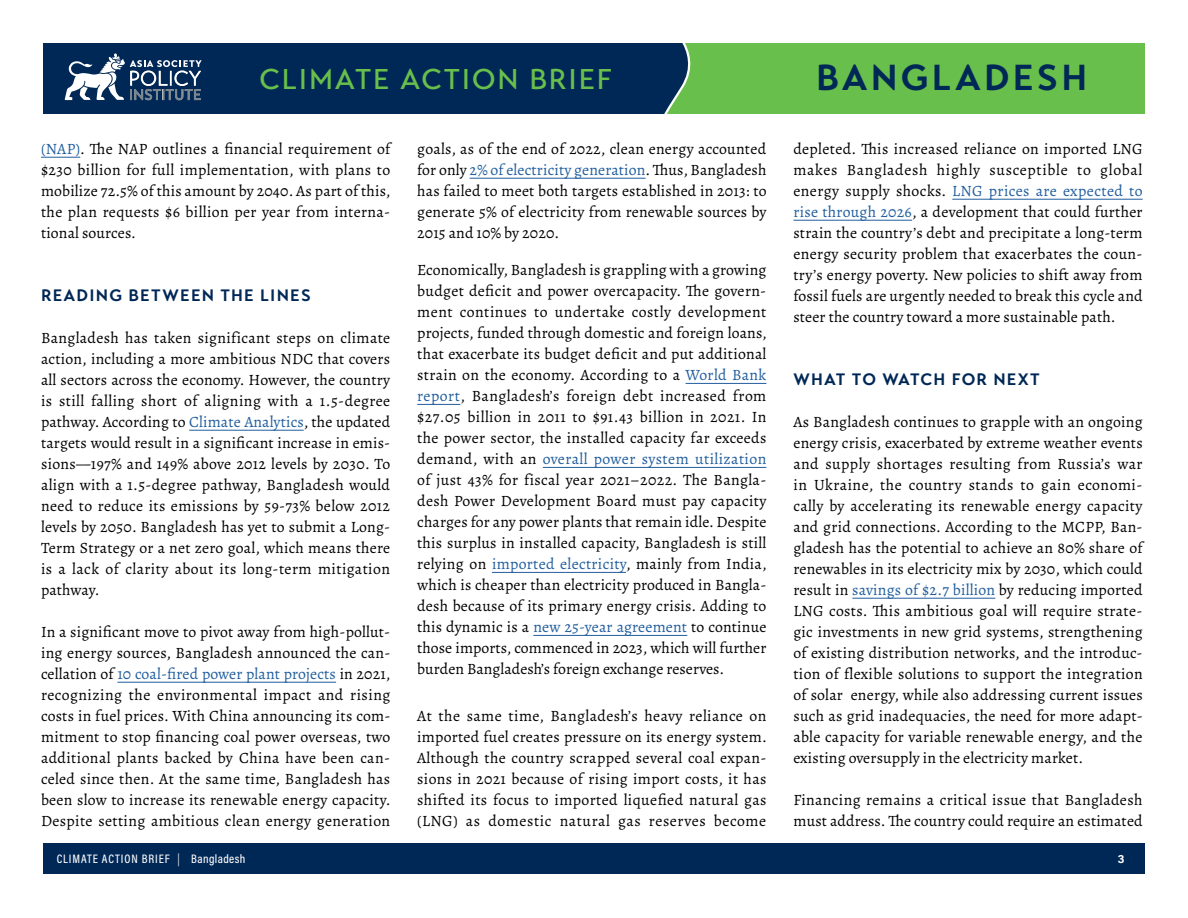
<style>
.page{position:relative;width:1188px;height:918px;background:#fff}
.page>*{position:absolute;margin:0;border:0;box-sizing:border-box;transform-origin:0 0}
.t1{font:700 36px "Transat Text";letter-spacing:.09em;color:#002856}
.t2{font:500 28.5px "Transat Text";letter-spacing:.065em;color:#68bf4b}
.t3{font:700 16.5px "Transat Text";letter-spacing:.075em;color:#002856}
.t4{font:15.75px/21px "Alegreya";letter-spacing:.015em;color:#000;text-align:justify}
.t5{font:500 12.3px "Acumin Pro Cond";letter-spacing:.07em;color:#fff}
.t6{font:700 12px "Acumin Pro";color:#fff}
.s1{color:#215e9e}
.s2{font-weight:300}
</style>
<div class="page">
<div style="left:43px;top:843px;width:1102px;height:31px;background:#002856"></div>
<div style="left:635px;top:43px;width:510px;height:71px;background:#68bf4b"></div>
<svg style="left:654px;top:43px;width:37px;height:71px"></svg>
<div style="left:43px;top:43px;width:611px;height:71px;background:#002856"></div>
<svg style="left:64px;top:53px;width:138px;height:48px"></svg>
<hr style="left:41px;top:157px;width:39px;height:1px;background:#215e9e">
<hr style="left:189px;top:430px;width:115px;height:1px;background:#215e9e">
<hr style="left:117px;top:682px;width:219px;height:1px;background:#215e9e">
<hr style="left:470px;top:178px;width:176px;height:1px;background:#215e9e">
<hr style="left:686px;top:383px;width:80px;height:1px;background:#215e9e">
<hr style="left:417px;top:404px;width:43px;height:1px;background:#215e9e">
<hr style="left:543px;top:467px;width:223px;height:1px;background:#215e9e">
<hr style="left:492px;top:572px;width:134px;height:1px;background:#215e9e">
<hr style="left:533px;top:635px;width:154px;height:1px;background:#215e9e">
<hr style="left:952px;top:199px;width:191px;height:1px;background:#215e9e">
<hr style="left:793px;top:220px;width:119px;height:1px;background:#215e9e">
<hr style="left:852px;top:598px;width:143px;height:1px;background:#215e9e">
<h2 class="t2" style="left:259px;top:62px;width:354px">CLIMATE ACTION BRIEF</h2>
<p class="t4" style="left:41px;top:138px;width:351px"><span class="s1">(NAP)</span>. The NAP outlines a financial requirement of $230 billion for full implementation, with plans to mobilize 72.5% of this amount by 2040. As part of this, the plan requests $6 billion per year from interna&shy;tional sources.</p>
<p class="t3" style="left:41px;top:285px;width:271px">READING BETWEEN THE LINES</p>
<p class="t4" style="left:41px;top:327px;width:351px">Bangladesh has taken significant steps on climate action, including a more ambitious NDC that covers all sectors across the economy. However, the country is still falling short of aligning with a 1.5-degree pathway. According to <span class="s1">Climate Analytics</span>, the updated targets would result in a significant increase in emis&shy;sions—197% and 149% above 2012 levels by 2030. To align with a 1.5-degree pathway, Bangladesh would need to reduce its emissions by 59-73% below 2012 levels by 2050. Bangladesh has yet to submit a Long-Term Strategy or a net zero goal, which means there is a lack of clarity about its long-term mitigation pathway.</p>
<p class="t4" style="left:41px;top:621px;width:351px">In a significant move to pivot away from high-pollut&shy;ing energy sources, Bangladesh announced the can&shy;cellation of <span class="s1">10 coal-fired power plant projects</span> in 2021, recognizing the environmental impact and rising costs in fuel prices. With China announcing its com&shy;mitment to stop financing coal power overseas, two additional plants backed by China have been can&shy;celed since then. At the same time, Bangladesh has been slow to increase its renewable energy capacity.<br>Despite setting ambitious clean energy generation</p>
<p class="t4" style="left:417px;top:138px;width:351px">goals, as of the end of 2022, clean energy accounted for only <span class="s1">2% of electricity generation</span>. Thus, Bangladesh has failed to meet both targets established in 2013: to generate 5% of electricity from renewable sources by 2015 and 10% by 2020.</p>
<p class="t4" style="left:417px;top:259px;width:351px">Economically, Bangladesh is grappling with a growing budget deficit and power overcapacity. The govern&shy;ment continues to undertake costly development projects, funded through domestic and foreign loans, that exacerbate its budget deficit and put additional strain on the economy. According to a <span class="s1">World Bank report</span>, Bangladesh’s foreign debt increased from $27.05 billion in 2011 to $91.43 billion in 2021. In the power sector, the installed capacity far exceeds demand, with an <span class="s1">overall power system utilization </span>of just 43% for fiscal year 2021–2022. The Bangla&shy;desh Power Development Board must pay capacity charges for any power plants that remain idle. Despite this surplus in installed capacity, Bangladesh is still relying on <span class="s1">imported electricity</span>, mainly from India, which is cheaper than electricity produced in Bangla&shy;desh because of its primary energy crisis. Adding to this dynamic is a <span class="s1">new 25-year agreement</span> to continue those imports, commenced in 2023, which will further burden Bangladesh’s foreign exchange reserves.</p>
<p class="t4" style="left:417px;top:705px;width:351px">At the same time, Bangladesh’s heavy reliance on imported fuel creates pressure on its energy system.<br>Although the country scrapped several coal expan&shy;sions in 2021 because of rising import costs, it has shifted its focus to imported liquefied natural gas (LNG) as domestic natural gas reserves become</p>
<h1 class="t1" style="left:816px;top:56px;width:273px">BANGLADESH</h1>
<p class="t4" style="left:793px;top:138px;width:351px">depleted. This increased reliance on imported LNG makes Bangladesh highly susceptible to global energy supply shocks. <span class="s1">LNG prices are expected to rise through 2026</span>, a development that could further strain the country’s debt and precipitate a long-term energy security problem that exacerbates the coun&shy;try’s energy poverty. New policies to shift away from fossil fuels are urgently needed to break this cycle and steer the country toward a more sustainable path.</p>
<p class="t3" style="left:793px;top:369px;width:248px">WHAT TO WATCH FOR NEXT</p>
<p class="t4" style="left:793px;top:411px;width:351px">As Bangladesh continues to grapple with an ongoing energy crisis, exacerbated by extreme weather events and supply shortages resulting from Russia’s war in Ukraine, the country stands to gain economi&shy;cally by accelerating its renewable energy capacity and grid connections. According to the MCPP, Ban&shy;gladesh has the potential to achieve an 80% share of renewables in its electricity mix by 2030, which could result in <span class="s1">savings of $2.7 billion</span> by reducing imported LNG costs. This ambitious goal will require strate&shy;gic investments in new grid systems, strengthening of existing distribution networks, and the introduc&shy;tion of flexible solutions to support the integration of solar energy, while also addressing current issues such as grid inadequacies, the need for more adapt&shy;able capacity for variable renewable energy, and the existing oversupply in the electricity market.</p>
<p class="t4" style="left:793px;top:789px;width:351px">Financing remains a critical issue that Bangladesh must address. The country could require an estimated</p>
<p class="t5" style="left:57px;top:851px;width:190px">CLIMATE ACTION BRIEF <span class="s2">|</span> Bangladesh</p>
<p class="t6" style="left:1118px;top:851px;width:8px">3</p>
</div>
